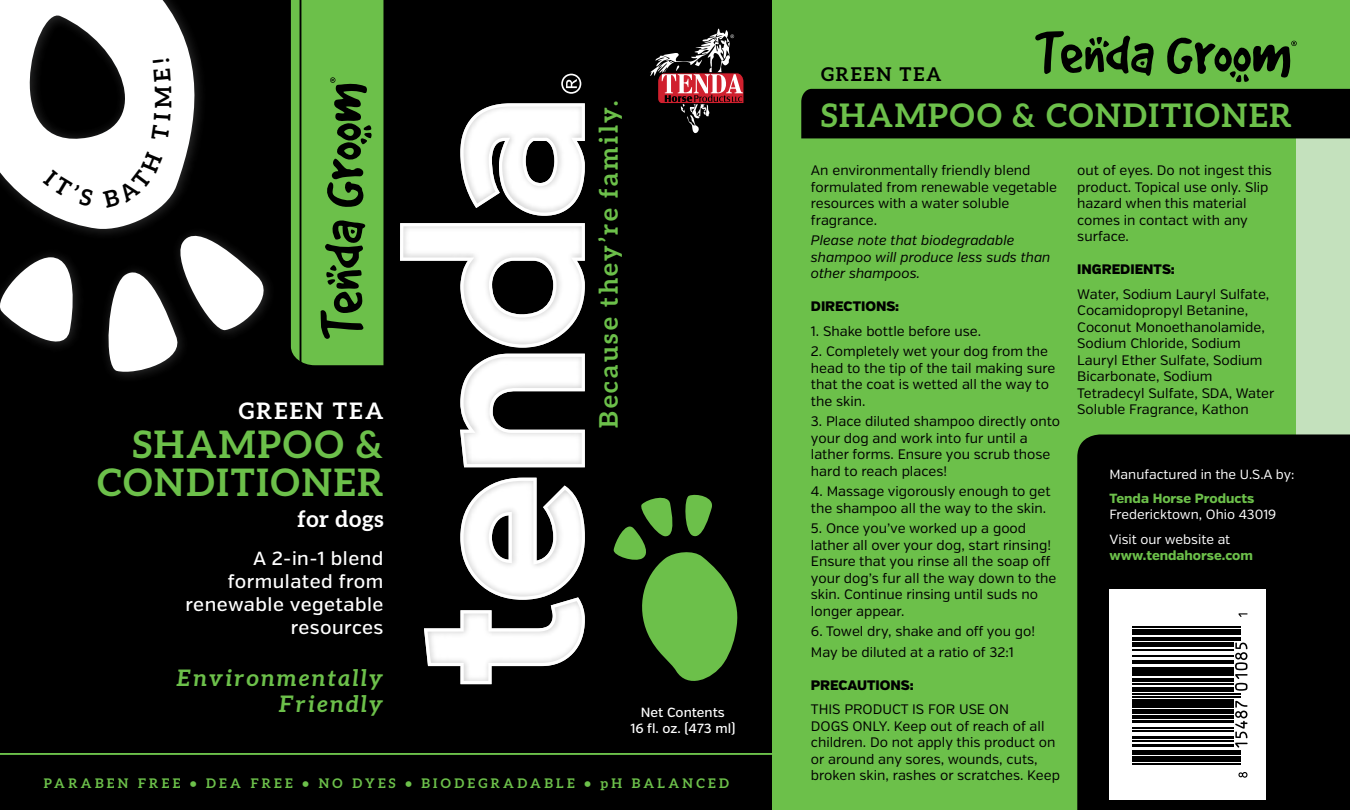
<style>
.page{position:relative;width:1350px;height:810px;background:#fff}
.page>*{position:absolute;margin:0;border:0;box-sizing:border-box;transform-origin:0 0}
.t1{font:700 38px/38px "Aleo";letter-spacing:.05em;color:#6cc04a;text-align:right}
.t2{font:700 32.5px "Aleo";letter-spacing:.05em;color:#6cc04a}
.t3{font:700 25.5px "Aleo";letter-spacing:.1em;color:#6cc04a}
.t4{font:italic 700 22.75px/26.5px "Aleo";letter-spacing:.1em;color:#6cc04a;text-align:right}
.t5{font:700 22.75px "Aleo";letter-spacing:.1em;color:#fff}
.t6{font:500 19px/22.8px "Verb";letter-spacing:.025em;color:#fff;text-align:right}
.t7{font:700 19px "Aleo";letter-spacing:.1em;color:#000}
.t8{font:13.75px/16.5px "Verb";color:#000}
.t9{font:italic 13.75px/16.5px "Verb";color:#000}
.t10{font:900 13.75px "Verb";color:#000}
.t11{font:13.25px/24.5px "Verb";color:#fff}
.t12{font:700 13.25px "Aleo";letter-spacing:.25em;color:#6cc04a}
.t13{font:800 13.25px "Verb";color:#6cc04a}
.t14{font:500 13.25px/16px "Verb";color:#fff;text-align:center}
</style>
<div class="page">
<div style="left:0;top:0;width:829px;height:810px;background:#000"></div>
<div style="left:772px;top:0;width:578px;height:810px;background:#6cc04a"></div>
<div style="left:1296px;top:138px;width:54px;height:296px;background:#c4e1bd"></div>
<div style="left:801px;top:89px;width:549px;height:49px;background:#000"></div>
<hr style="left:0;top:753px;width:792px;height:2px;background:#6cc04a">
<svg style="left:0;top:0;width:201px;height:218px;fill:#fff"></svg>
<svg style="left:0;top:218px;width:269px;height:158px"></svg>
<svg style="left:291px;top:0;width:92px;height:365px;background:#5ca43f"></svg>
<svg style="left:1035px;top:31px;width:119px;height:45px"></svg>
<svg style="left:1167px;top:37px;width:130px;height:46px"></svg>
<svg style="left:613px;top:494px;width:125px;height:187px"></svg>
<div style="left:1077px;top:434px;width:273px;height:376px;background:#000"></div>
<div style="left:1109px;top:590px;width:157px;height:210px;background:#fff"></div>
<svg style="left:1132px;top:613px;width:116px;height:164px"></svg>
<svg style="left:1238px;top:772px;width:9px;height:6px"></svg>
<hr style="left:1132px;top:763px;width:109px;height:2px;background:#000">
<hr style="left:1132px;top:760px;width:109px;height:2px;background:#000">
<hr style="left:1132px;top:756px;width:109px;height:3px;background:#000">
<div style="left:1132px;top:750px;width:109px;height:5px;background:#000"></div>
<hr style="left:1132px;top:744px;width:101px;height:3px;background:#000">
<hr style="left:1132px;top:740px;width:101px;height:1px;background:#000">
<hr style="left:1132px;top:736px;width:101px;height:3px;background:#000">
<hr style="left:1132px;top:730px;width:101px;height:1px;background:#000">
<hr style="left:1132px;top:727px;width:101px;height:1px;background:#000">
<hr style="left:1132px;top:720px;width:101px;height:3px;background:#000">
<hr style="left:1132px;top:715px;width:101px;height:3px;background:#000">
<div style="left:1132px;top:709px;width:101px;height:5px;background:#000"></div>
<svg style="left:1235px;top:701px;width:13px;height:47px"></svg>
<hr style="left:1132px;top:704px;width:101px;height:4px;background:#000">
<hr style="left:1132px;top:699px;width:101px;height:3px;background:#000">
<hr style="left:1132px;top:696px;width:109px;height:2px;background:#000">
<hr style="left:1132px;top:693px;width:109px;height:2px;background:#000">
<div style="left:1132px;top:687px;width:101px;height:5px;background:#000"></div>
<hr style="left:1132px;top:683px;width:101px;height:2px;background:#000">
<hr style="left:1132px;top:679px;width:101px;height:3px;background:#000">
<hr style="left:1132px;top:673px;width:101px;height:3px;background:#000">
<hr style="left:1132px;top:667px;width:101px;height:4px;background:#000">
<hr style="left:1132px;top:663px;width:101px;height:1px;background:#000">
<hr style="left:1132px;top:660px;width:101px;height:1px;background:#000">
<hr style="left:1132px;top:655px;width:101px;height:2px;background:#000">
<svg style="left:1235px;top:643px;width:13px;height:48px"></svg>
<hr style="left:1132px;top:650px;width:101px;height:1px;background:#000">
<div style="left:1132px;top:642px;width:101px;height:5px;background:#000"></div>
<hr style="left:1132px;top:638px;width:109px;height:3px;background:#000">
<hr style="left:1132px;top:632px;width:109px;height:3px;background:#000">
<hr style="left:1132px;top:629px;width:109px;height:2px;background:#000">
<hr style="left:1132px;top:626px;width:109px;height:2px;background:#000">
<svg style="left:1239px;top:613px;width:9px;height:4px"></svg>
<svg style="left:561px;top:74px;width:20px;height:20px"></svg>
<svg style="left:424px;top:478px;width:161px;height:206px"></svg>
<svg style="left:460px;top:354px;width:125px;height:113px"></svg>
<svg style="left:460px;top:103px;width:125px;height:113px"></svg>
<svg style="left:400px;top:223px;width:185px;height:125px"></svg>
<svg style="left:650px;top:29px;width:94px;height:105px"></svg>
<div style="left:43px;top:169px;width:50px;height:38px;background:#fff"></div>
<div style="left:103px;top:151px;width:60px;height:57px;background:#fff"></div>
<div style="left:151px;top:58px;width:20px;height:83px;background:#fff"></div>
<h3 class="t5" style="left:239px;top:397px;width:146px">GREEN TEA</h3>
<h1 class="t1" style="left:97px;top:425px;width:288px">SHAMPOO &amp;<br>CONDITIONER</h1>
<h3 class="t5" style="left:298px;top:506px;width:87px">for dogs</h3>
<h3 class="t6" style="left:186px;top:548px;width:199px">A 2-in-1 blend formulated from renewable vegetable resources</h3>
<h3 class="t4" style="left:176px;top:664px;width:209px">Environmentally<br>Friendly</h3>
<h3 class="t3" style="left:594px;top:428px;width:329px;rotate:-90deg">Because they’re family.</h3>
<p class="t14" style="left:630px;top:705px;width:107px">Net Contents<br>16 fl. oz. (473 ml)</p>
<p class="t12" style="left:44px;top:776px;width:687px">PARABEN FREE • DEA FREE • NO DYES • BIODEGRADABLE • pH BALANCED</p>
<h3 class="t7" style="left:821px;top:63px;width:122px">GREEN TEA</h3>
<h2 class="t2" style="left:821px;top:97px;width:472px">SHAMPOO &amp; CONDITIONER</h2>
<p class="t8" style="left:811px;top:163px;width:248px">An environmentally friendly blend formulated from renewable vegetable resources with a water soluble fragrance.</p>
<p class="t9" style="left:811px;top:233px;width:241px">Please note that biodegradable shampoo will produce less suds than other shampoos.</p>
<p class="t10" style="left:811px;top:298px;width:90px">DIRECTIONS:</p>
<p class="t8" style="left:811px;top:323px;width:172px">1. Shake bottle before use.</p>
<p class="t8" style="left:811px;top:343px;width:246px">2. Completely wet your dog from the head to the tip of the tail making sure that the coat is wetted all the way to the skin.</p>
<p class="t8" style="left:811px;top:413px;width:251px">3. Place diluted shampoo directly onto your dog and work into fur until a lather forms. Ensure you scrub those hard to reach places!</p>
<p class="t8" style="left:811px;top:483px;width:241px">4. Massage vigorously enough to get the shampoo all the way to the skin.</p>
<p class="t8" style="left:811px;top:520px;width:247px">5. Once you’ve worked up a good lather all over your dog, start rinsing!<br>Ensure that you rinse all the soap off your dog’s fur all the way down to the skin. Continue rinsing until suds no longer appear.</p>
<p class="t8" style="left:811px;top:622px;width:226px;line-height:20.5px">6. Towel dry, shake and off you go!<br>May be diluted at a ratio of 32:1</p>
<p class="t10" style="left:811px;top:677px;width:104px">PRECAUTIONS:</p>
<p class="t8" style="left:811px;top:701px;width:251px">THIS PRODUCT IS FOR USE ON<br>DOGS ONLY. Keep out of reach of all children. Do not apply this product on or around any sores, wounds, cuts, broken skin, rashes or scratches. Keep</p>
<p class="t8" style="left:1077px;top:163px;width:196px">out of eyes. Do not ingest this product. Topical use only. Slip hazard when this material comes in contact with any surface.</p>
<p class="t10" style="left:1077px;top:261px;width:99px">INGREDIENTS:</p>
<p class="t8" style="left:1077px;top:286px;width:199px">Water, Sodium Lauryl Sulfate,<br>Cocamidopropyl Betanine,<br>Coconut Monoethanolamide,<br>Sodium Chloride, Sodium<br>Lauryl Ether Sulfate, Sodium<br>Bicarbonate, Sodium<br>Tetradecyl Sulfate, SDA, Water<br>Soluble Fragrance, Kathon</p>
<p class="t11" style="left:1109px;top:462px;width:187px">Manufactured in the U.S.A by:</p>
<p class="t13" style="left:1109px;top:491px;width:146px">Tenda Horse Products</p>
<p class="t11" style="left:1109px;top:503px;width:168px">Fredericktown, Ohio 43019<br>Visit our website at</p>
<p class="t13" style="left:1109px;top:547px;width:145px">www.tendahorse.com</p>
</div>
